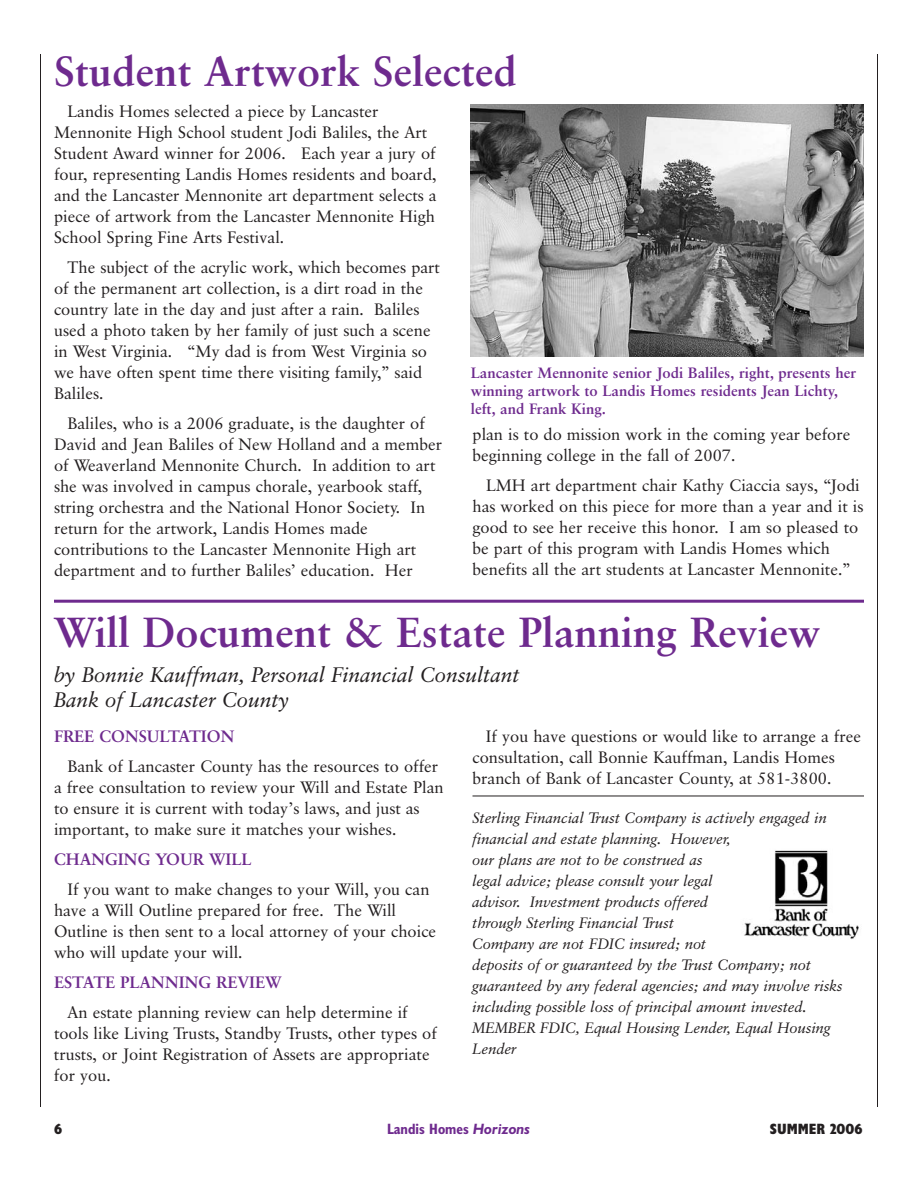
<style>
.page{position:relative;width:918px;height:1188px;background:#fff}
.page>*{position:absolute;margin:0;border:0;box-sizing:border-box;transform-origin:0 0}
.t1{font:700 42px "Classical Garamond BT";color:#6e2a8e}
.t2{font:italic 21px/25.2px "Classical Garamond BT";color:#231f20}
.t3{font:16.5px/21px "Classical Garamond BT";color:#231f20}
.t4{font:700 16.5px "Classical Garamond BT";color:#6e2a8e}
.t5{font:italic 15px/21px "Classical Garamond BT";color:#231f20}
.t6{font:700 15px/18px "Classical Garamond BT";color:#6e2a8e}
.t7{font:700 condensed 15px "Humanist 521 BT";color:#6e2a8e}
.t8{font:700 condensed 15px "Humanist 521 BT Xtra";color:#231f20}
.s1{font-style:italic;font-stretch:normal}
</style>
<div class="page">
<hr style="left:40px;top:54px;width:1px;height:1053px;background:#231f20">
<hr style="left:877px;top:54px;width:1px;height:1053px;background:#231f20">
<img style="left:471px;top:105px;width:393px;height:252px">
<hr style="left:54px;top:600px;width:810px;height:3px;background:#6e2a8e">
<hr style="left:472px;top:796px;width:392px;height:1px;background:#231f20">
<img style="left:744px;top:850px;width:115px;height:89px">
<h1 class="t1" style="left:54px;top:55px;width:464px">Student Artwork Selected</h1>
<p class="t3" style="left:54px;top:103px;width:384px;text-indent:13px">Landis Homes selected a piece by Lancaster Mennonite High School student Jodi Baliles, the Art Student Award winner for 2006. Each year a jury of four, representing Landis Homes residents and board, and the Lancaster Mennonite art department selects a piece of artwork from the Lancaster Mennonite High School Spring Fine Arts Festival.</p>
<p class="t3" style="left:54px;top:259px;width:388px;text-indent:13px">The subject of the acrylic work, which becomes part of the permanent art collection, is a dirt road in the country late in the day and just after a rain. Baliles used a photo taken by her family of just such a scene in West Virginia. “My dad is from West Virginia so we have often spent time there visiting family,” said Baliles.</p>
<p class="t3" style="left:54px;top:415px;width:390px;text-indent:13px">Baliles, who is a 2006 graduate, is the daughter of David and Jean Baliles of New Holland and a member of Weaverland Mennonite Church. In addition to art she was involved in campus chorale, yearbook staff, string orchestra and the National Honor Society. In return for the artwork, Landis Homes made contributions to the Lancaster Mennonite High art department and to further Baliles’ education. Her</p>
<p class="t3" style="left:473px;top:425px;width:379px">plan is to do mission work in the coming year before beginning college in the fall of 2007.</p>
<p class="t6" style="left:471px;top:365px;width:387px">Lancaster Mennonite senior Jodi Baliles, right, presents her winning artwork to Landis Homes residents Jean Lichty, left, and Frank King.</p>
<p class="t3" style="left:473px;top:476px;width:393px;text-indent:13px">LMH art department chair Kathy Ciaccia says, “Jodi has worked on this piece for more than a year and it is good to see her receive this honor. I am so pleased to be part of this program with Landis Homes which benefits all the art students at Lancaster Mennonite.”</p>
<h1 class="t1" style="left:54px;top:616px;width:768px">Will Document &amp; Estate Planning Review</h1>
<p class="t2" style="left:54px;top:664px;width:468px">by Bonnie Kauffman, Personal Financial Consultant<br>Bank of Lancaster County</p>
<p class="t4" style="left:54px;top:730px;width:182px">FREE CONSULTATION</p>
<p class="t3" style="left:54px;top:758px;width:391px;text-indent:13px">Bank of Lancaster County has the resources to offer a free consultation to review your Will and Estate Plan to ensure it is current with today’s laws, and just as important, to make sure it matches your wishes.</p>
<p class="t4" style="left:54px;top:853px;width:199px">CHANGING YOUR WILL</p>
<p class="t3" style="left:54px;top:880px;width:384px;text-indent:13px">If you want to make changes to your Will, you can have a Will Outline prepared for free. The Will Outline is then sent to a local attorney of your choice who will update your will.</p>
<p class="t4" style="left:54px;top:976px;width:229px">ESTATE PLANNING REVIEW</p>
<p class="t3" style="left:54px;top:1003px;width:385px;text-indent:14px">An estate planning review can help determine if tools like Living Trusts, Standby Trusts, other types of trusts, or Joint Registration of Assets are appropriate for you.</p>
<p class="t3" style="left:472px;top:728px;width:390px;text-indent:14px">If you have questions or would like to arrange a free consultation, call Bonnie Kauffman, Landis Homes branch of Bank of Lancaster County, at 581-3800.</p>
<p class="t5" style="left:472px;top:809px;width:372px">Sterling Financial Trust Company is actively engaged in financial and estate planning. However,<br>our plans are not to be construed as<br>legal advice; please consult your legal<br>advisor. Investment products offered<br>through Sterling Financial Trust<br>Company are not FDIC insured; not<br>deposits of or guaranteed by the Trust Company; not guaranteed by any federal agencies; and may involve risks including possible loss of principal amount invested.<br>MEMBER FDIC, Equal Housing Lender, Equal Housing Lender</p>
<p class="t8" style="left:54px;top:1124px;width:10px">6</p>
<p class="t7" style="left:387px;top:1124px;width:145px">Landis Homes <span class="s1">Horizons</span></p>
<p class="t8" style="left:770px;top:1124px;width:94px">SUMMER 2006</p>
</div>
